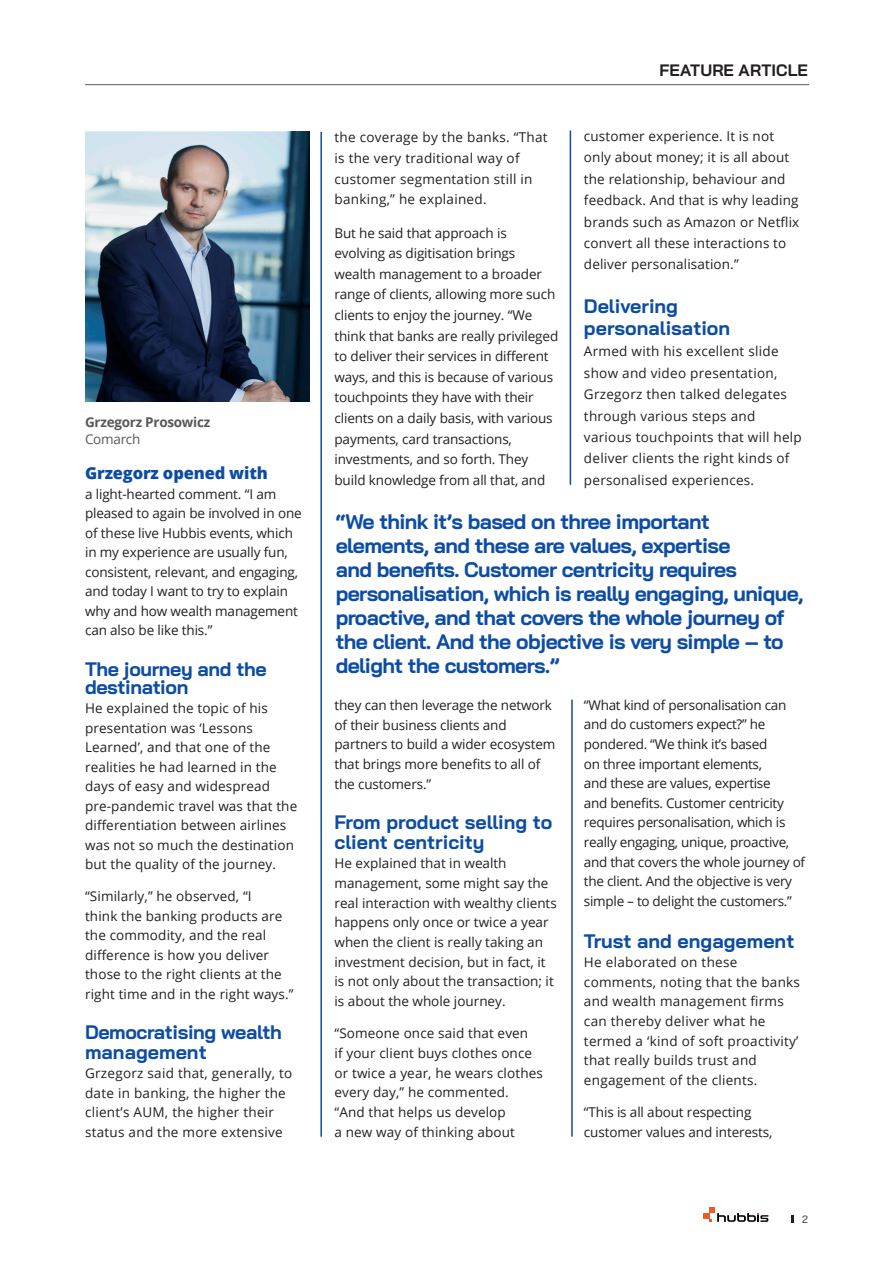
<style>
.page{position:relative;width:893px;height:1263px;background:#fff}
.page>*{position:absolute;margin:0;border:0;box-sizing:border-box;transform-origin:0 0}
.pull_quote{font:700 21px/24px "Bai Jamjuree";letter-spacing:-.03em;color:#0d4da1}
.subtitle{font:700 19.5px/21.5px "Bai Jamjuree";color:#0d4da1}
.subtitle-2{font:700 19.5px/18px "Bai Jamjuree";letter-spacing:-.02em;color:#0d4da1}
.content_style_no_hyp{font:800 16.5px "Open Sans";letter-spacing:-.01em;color:#0d4da1}
.t1{font:700 16.5px "Bai Jamjuree";letter-spacing:.005em;color:#231f20}
.content_style_no_hyp-2{font:13.5px/19.5px "Open Sans";color:#231f20}
.content_style_no_hyp-3{font:13.5px/21.5px "Open Sans";letter-spacing:.02em;color:#231f20}
.content_style_no_hyp-4{font:13.5px/19.6px "Open Sans";letter-spacing:-.02em;color:#231f20}
.Name_font{font:700 13.5px "Open Sans";letter-spacing:-.02em;color:#57585a}
.Name_font-2{font:13.5px "Open Sans";letter-spacing:-.02em;color:#57585a}
.t2{font:10.5px "Bai Jamjuree";color:#231f20}
</style>
<div class="page">
<svg style="left:703px;top:1207px;width:65px;height:15px"></svg>
<svg style="left:792px;top:1215px;width:2px;height:8px"></svg>
<hr style="left:320px;top:132px;width:2px;height:1005px;background:#0d4da1">
<img style="left:85px;top:132px;width:224px;height:269px">
<hr style="left:570px;top:131px;width:1px;height:354px;background:#0d4da1">
<hr style="left:571px;top:699px;width:2px;height:438px;background:#0d4da1">
<hr style="left:85px;top:84px;width:724px;height:1px;background:#57585a">
<p class="Name_font" style="left:85px;top:413px;width:127px">Grzegorz Prosowicz</p>
<p class="Name_font-2" style="left:85px;top:429px;width:57px">Comarch</p>
<p class="content_style_no_hyp" style="left:85px;top:461px;width:184px">Grzegorz opened with</p>
<p class="content_style_no_hyp-2" style="left:85px;top:484px;width:218px">a light-hearted comment. “I am pleased to again be involved in one of these live Hubbis events, which in my experience are usually fun, consistent, relevant, and engaging, and today I want to try to explain why and how wealth management can also be like this.”</p>
<p class="subtitle-2" style="left:85px;top:660px;width:183px">The journey and the destination</p>
<p class="content_style_no_hyp-2" style="left:85px;top:698px;width:214px">He explained the topic of his presentation was ‘Lessons<br>Learned’, and that one of the realities he had learned in the days of easy and widespread pre-pandemic travel was that the differentiation between airlines was not so much the destination but the quality of the journey.</p>
<p class="content_style_no_hyp-2" style="left:85px;top:886px;width:210px">“Similarly,” he observed, “I<br>think the banking products are the commodity, and the real difference is how you deliver those to the right clients at the right time and in the right ways.”</p>
<p class="subtitle-2" style="left:85px;top:1023px;width:198px;line-height:19.5px">Democratising wealth management</p>
<p class="content_style_no_hyp-3" style="left:85px;top:1063px;width:209px;line-height:19.5px">Grzegorz said that, generally, to date in banking, the higher the client’s AUM, the higher their status and the more extensive</p>
<p class="content_style_no_hyp-3" style="left:334px;top:127px;width:215px;line-height:20.5px">the coverage by the banks. “That is the very traditional way of customer segmentation still in banking,” he explained.</p>
<p class="content_style_no_hyp-2" style="left:334px;top:222px;width:225px;line-height:20.5px">But he said that approach is evolving as digitisation brings wealth management to a broader range of clients, allowing more such clients to enjoy the journey. “We think that banks are really privileged to deliver their services in different ways, and this is because of various touchpoints they have with their clients on a daily basis, with various payments, card transactions, investments, and so forth. They build knowledge from all that, and</p>
<p class="t1" style="left:659px;top:61px;width:150px">FEATURE ARTICLE</p>
<p class="content_style_no_hyp-2" style="left:584px;top:125px;width:217px;line-height:21.5px">customer experience. It is not only about money; it is all about the relationship, behaviour and feedback. And that is why leading brands such as Amazon or Netflix convert all these interactions to deliver personalisation.”</p>
<p class="subtitle" style="left:584px;top:296px;width:148px">Delivering personalisation</p>
<p class="content_style_no_hyp-3" style="left:584px;top:340px;width:219px">Armed with his excellent slide show and video presentation,<br>Grzegorz then talked delegates through various steps and various touchpoints that will help deliver clients the right kinds of personalised experiences.</p>
<p class="pull_quote" style="left:336px;top:510px;width:469px">“We think it’s based on three important elements, and these are values, expertise<br>and benefits. Customer centricity requires personalisation, which is really engaging, unique, proactive, and that covers the whole journey of the client. And the objective is very simple – to delight the customers.”</p>
<p class="content_style_no_hyp-2" style="left:334px;top:695px;width:222px">they can then leverage the network of their business clients and partners to build a wider ecosystem that brings more benefits to all of the customers.”</p>
<p class="subtitle" style="left:334px;top:812px;width:219px;line-height:19.6px">From product selling to client centricity</p>
<p class="content_style_no_hyp-2" style="left:334px;top:853px;width:224px">He explained that in wealth management, some might say the real interaction with wealthy clients happens only once or twice a year when the client is really taking an investment decision, but in fact, it is not only about the transaction; it is about the whole journey.</p>
<p class="content_style_no_hyp-2" style="left:334px;top:1023px;width:210px">“Someone once said that even<br>if your client buys clothes once or twice a year, he wears clothes every day,” he commented.<br>“And that helps us develop<br>a new way of thinking about</p>
<p class="content_style_no_hyp-4" style="left:584px;top:695px;width:223px">“What kind of personalisation can and do customers expect?” he pondered. “We think it’s based<br>on three important elements,<br>and these are values, expertise<br>and benefits. Customer centricity requires personalisation, which is really engaging, unique, proactive, and that covers the whole journey of the client. And the objective is very simple – to delight the customers.”</p>
<p class="subtitle" style="left:584px;top:930px;width:212px">Trust and engagement</p>
<p class="content_style_no_hyp-3" style="left:584px;top:952px;width:218px;line-height:19.6px">He elaborated on these comments, noting that the banks and wealth management firms can thereby deliver what he termed a ‘kind of soft proactivity’ that really builds trust and engagement of the clients.</p>
<p class="content_style_no_hyp-2" style="left:584px;top:1102px;width:190px">“This is all about respecting customer values and interests,</p>
<p class="t2" style="left:802px;top:1210px;width:7px">2</p>
</div>
